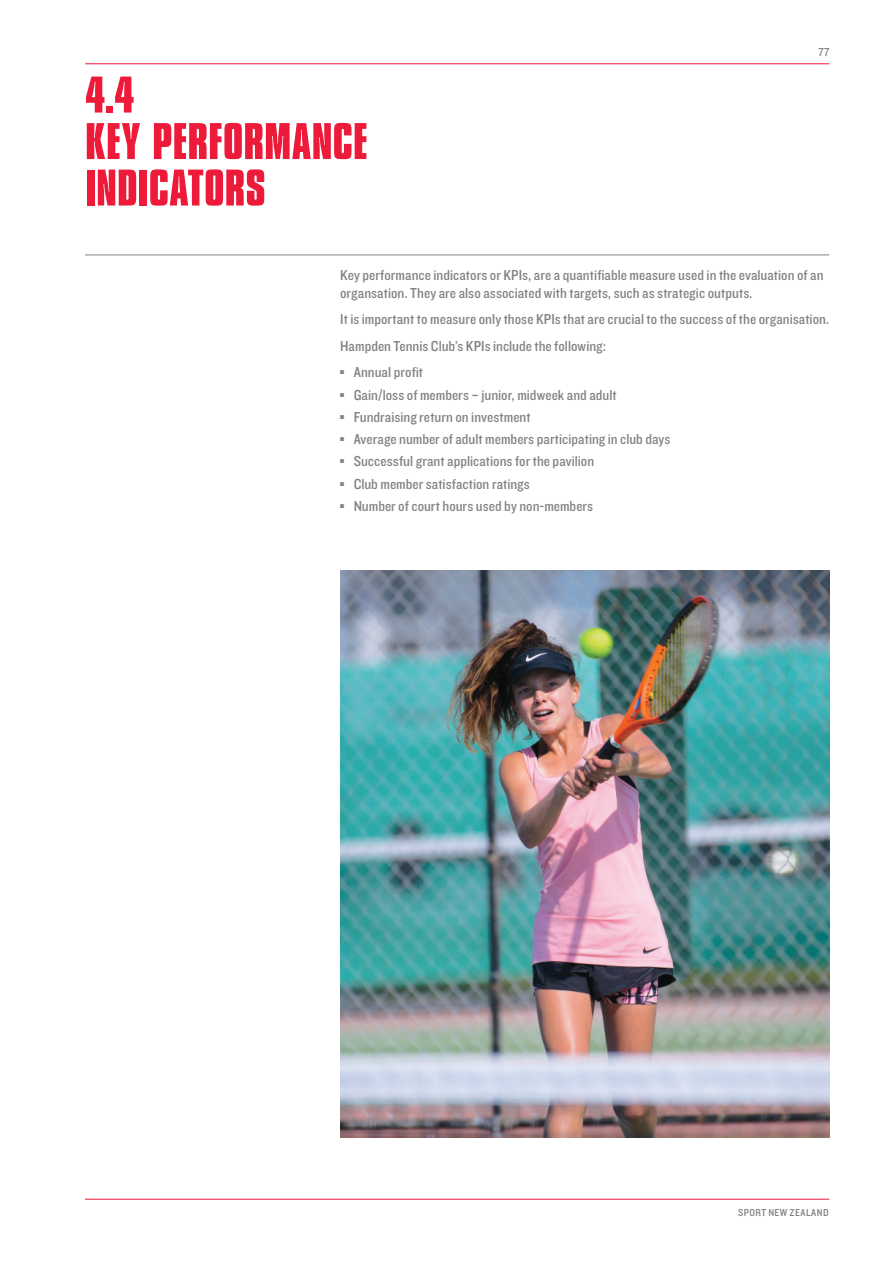
<style>
.page{position:relative;width:893px;height:1263px;background:#fff}
.page>*{position:absolute;margin:0;border:0;box-sizing:border-box;transform-origin:0 0}
.Sub_Headers_CAPS{font:54px/46.5px "Compacta Bld";letter-spacing:.005em;color:#ed1a3a}
.Body{font:15px/18px "Knockout 30 Junior Welterwt";color:#808285}
.t1{font:12px "Knockout 30 Junior Welterwt";color:#808285}
.t2{font:10.5px "Knockout 30 Junior Welterwt";letter-spacing:.045em;color:#808285}
</style>
<div class="page">
<hr style="left:85px;top:255px;width:744px;height:1px;background:#808285">
<img style="left:340px;top:571px;width:489px;height:566px">
<hr style="left:85px;top:64px;width:744px;height:1px;background:#ed1a3a">
<hr style="left:85px;top:1199px;width:744px;height:1px;background:#ed1a3a">
<p class="Sub_Headers_CAPS" style="left:85px;top:76px;width:284px">4.4<br>KEY PERFORMANCE<br>INDICATORS</p>
<p class="t1" style="left:818px;top:44px;width:12px">77</p>
<p class="Body" style="left:340px;top:265px;width:485px">Key performance indicators or KPIs, are a quantifiable measure used in the evaluation of an organsation. They are also associated with targets, such as strategic outputs.</p>
<p class="Body" style="left:340px;top:310px;width:491px">It is important to measure only those KPIs that are crucial to the success of the organisation.</p>
<p class="Body" style="left:340px;top:336px;width:267px">Hampden Tennis Club’s KPIs include the following:</p>
<p class="Body" style="left:340px;top:363px;width:84px"><sup>ŝ</sup> Annual profit</p>
<p class="Body" style="left:340px;top:385px;width:278px"><sup>ŝ</sup> Gain/loss of members – junior, midweek and adult</p>
<p class="Body" style="left:340px;top:407px;width:192px"><sup>ŝ</sup> Fundraising return on investment</p>
<p class="Body" style="left:340px;top:430px;width:332px"><sup>ŝ</sup> Average number of adult members participating in club days</p>
<p class="Body" style="left:340px;top:452px;width:256px"><sup>ŝ</sup> Successful grant applications for the pavilion</p>
<p class="Body" style="left:340px;top:474px;width:191px"><sup>ŝ</sup> Club member satisfaction ratings</p>
<p class="Body" style="left:340px;top:496px;width:255px"><sup>ŝ</sup> Number of court hours used by non-members</p>
<p class="t2" style="left:738px;top:1206px;width:92px">SPORT NEW ZEALAND</p>
</div>
